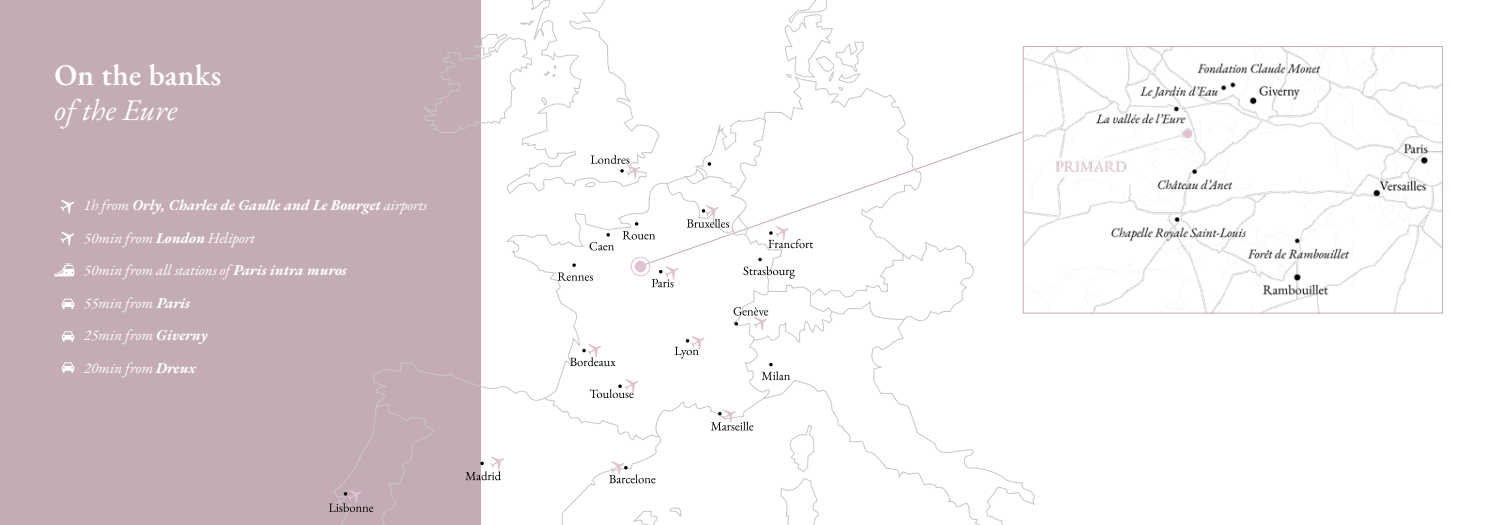
<style>
.page{position:relative;width:1489px;height:525px;background:#fff}
.page>*{position:absolute;margin:0;border:0;box-sizing:border-box;transform-origin:0 0}
.t1{font:600 30px "EB Garamond";letter-spacing:.01em;color:#fff}
.t2{font:italic 30px "EB Garamond";letter-spacing:.01em;color:#fff}
.t3{font:italic 15px/32.5px "EB Garamond";color:#fff}
.s1{font-weight:700}
</style>
<div class="page">
<img style="left:1037px;top:48px;width:403px;height:263px">
<div style="left:0;top:0;width:332px;height:524px;background:#c4acb7"></div>
<svg style="left:54px;top:263px;width:20px;height:13px"></svg>
<svg style="left:62px;top:298px;width:12px;height:11px"></svg>
<svg style="left:62px;top:331px;width:12px;height:11px"></svg>
<svg style="left:62px;top:362px;width:12px;height:10px"></svg>
<svg style="left:60px;top:199px;width:14px;height:15px"></svg>
<svg style="left:60px;top:231px;width:14px;height:14px"></svg>
<svg style="left:332px;top:0;width:705px;height:524px"></svg>
<svg style="left:622px;top:222px;width:33px;height:17px"></svg>
<svg style="left:606px;top:233px;width:4px;height:3px"></svg>
<svg style="left:589px;top:242px;width:25px;height:8px"></svg>
<svg style="left:557px;top:263px;width:36px;height:18px"></svg>
<svg style="left:761px;top:362px;width:29px;height:18px"></svg>
<svg style="left:743px;top:257px;width:52px;height:21px"></svg>
<svg style="left:329px;top:489px;width:44px;height:22px"></svg>
<svg style="left:707px;top:162px;width:4px;height:4px"></svg>
<svg style="left:465px;top:456px;width:38px;height:24px"></svg>
<svg style="left:589px;top:378px;width:49px;height:20px"></svg>
<svg style="left:609px;top:460px;width:46px;height:23px"></svg>
<svg style="left:570px;top:343px;width:45px;height:23px"></svg>
<svg style="left:711px;top:408px;width:42px;height:22px"></svg>
<svg style="left:590px;top:155px;width:50px;height:24px"></svg>
<svg style="left:651px;top:266px;width:27px;height:21px"></svg>
<svg style="left:686px;top:205px;width:43px;height:23px"></svg>
<svg style="left:768px;top:226px;width:45px;height:22px"></svg>
<svg style="left:733px;top:307px;width:35px;height:23px"></svg>
<svg style="left:674px;top:335px;width:30px;height:23px"></svg>
<div style="left:631px;top:257px;width:19px;height:19px;border:1px solid #dec2cf;border-radius:50%"></div>
<div style="left:634px;top:261px;width:12px;height:11px;background:#dec2cf;border-radius:50%"></div>
<h1 class="t1" style="left:54px;top:56px;width:168px">On the banks</h1>
<h1 class="t2" style="left:54px;top:91px;width:124px">of the Eure</h1>
<p class="t3" style="left:84px;top:189px;width:345px">1h from <span class="s1">Orly, Charles de Gaulle and Le Bourget</span> airports<br>50min from <span class="s1">London</span> Heliport<br>50min from all stations of <span class="s1">Paris intra muros<br></span>55min from <span class="s1">Paris<br></span>25min from <span class="s1">Giverny<br></span>20min from <span class="s1">Dreux</span></p>
</div>
